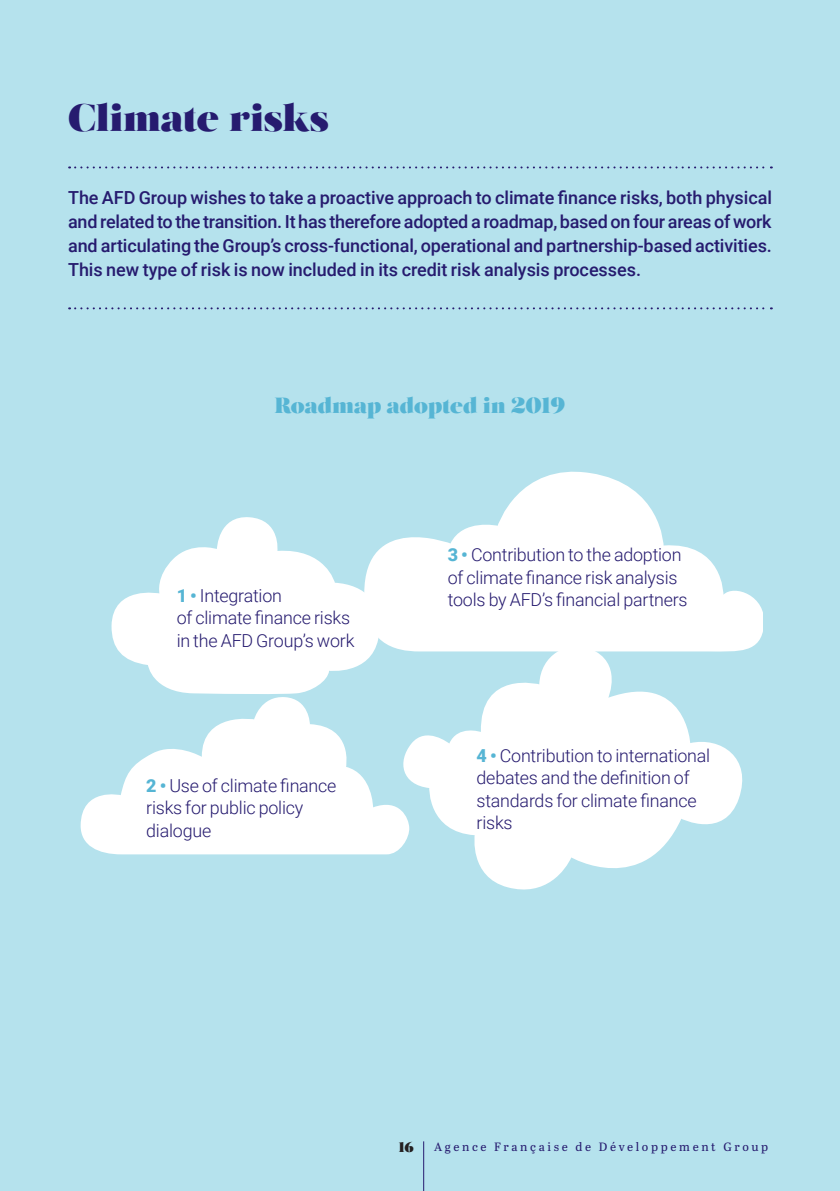
<style>
.page{position:relative;width:840px;height:1191px;background:#fff}
.page>*{position:absolute;margin:0;border:0;box-sizing:border-box;transform-origin:0 0}
.COUV_Titre{font:38px "Salome";letter-spacing:-.015em;color:#261b6f}
.t1{font:22px "Salome";letter-spacing:-.01em;color:#56b5d4}
.BLOCS-TEXTES{font:500 18px/24px "Roboto";color:#261b6f;text-align:justify}
.BLOCS-TEXTES-2{font:300 17.8px/22.4px "Roboto";letter-spacing:-.01em;color:#261b6f}
.t2{font:14px "Salome";color:#231f20}
.t3{font:12px "Abril Text";letter-spacing:.22em;color:#261b6f}
.s1{font-weight:900;color:#56b5d4}
</style>
<div class="page">
<div style="left:0;top:0;width:839px;height:1191px;background:#b5e2ed"></div>
<svg style="left:69px;top:166px;width:702px;height:2px"></svg>
<svg style="left:69px;top:307px;width:702px;height:2px"></svg>
<svg style="left:385px;top:471px;width:377px;height:177px;fill:#fff"></svg>
<svg style="left:81px;top:697px;width:315px;height:157px;fill:#fff"></svg>
<svg style="left:396px;top:640px;width:356px;height:249px;fill:#fff"></svg>
<svg style="left:111px;top:517px;width:274px;height:177px;fill:#fff"></svg>
<hr style="left:423px;top:1141px;width:1px;height:50px;background:#261b6f">
<p class="COUV_Titre" style="left:68px;top:92px;width:262px">Climate risks</p>
<p class="BLOCS-TEXTES" style="left:68px;top:185px;width:705px">The AFD Group wishes to take a proactive approach to climate finance risks, both physical and related to the transition. It has therefore adopted a roadmap, based on four areas of work and articulating the Group’s cross-functional, operational and partnership-based activities.<br>This new type of risk is now included in its credit risk analysis processes.</p>
<p class="t1" style="left:274px;top:391px;width:292px">Roadmap adopted in 2019</p>
<p class="BLOCS-TEXTES-2" style="left:176px;top:584px;width:179px"><span class="s1">1 •</span> Integration<br>of climate finance risks in the AFD Group’s work</p>
<p class="BLOCS-TEXTES-2" style="left:146px;top:774px;width:192px"><span class="s1">2 •</span> Use of climate finance risks for public policy dialogue</p>
<p class="BLOCS-TEXTES-2" style="left:447px;top:543px;width:241px"><span class="s1">3 •</span> Contribution to the adoption of climate finance risk analysis tools by AFD’s financial partners</p>
<p class="BLOCS-TEXTES-2" style="left:476px;top:743px;width:235px"><span class="s1">4 •</span> Contribution to international debates and the definition of standards for climate finance risks</p>
<p class="t2" style="left:398px;top:1137px;width:17px">16</p>
<p class="t3" style="left:434px;top:1137px;width:335px">Agence Française de Développement Group</p>
</div>
